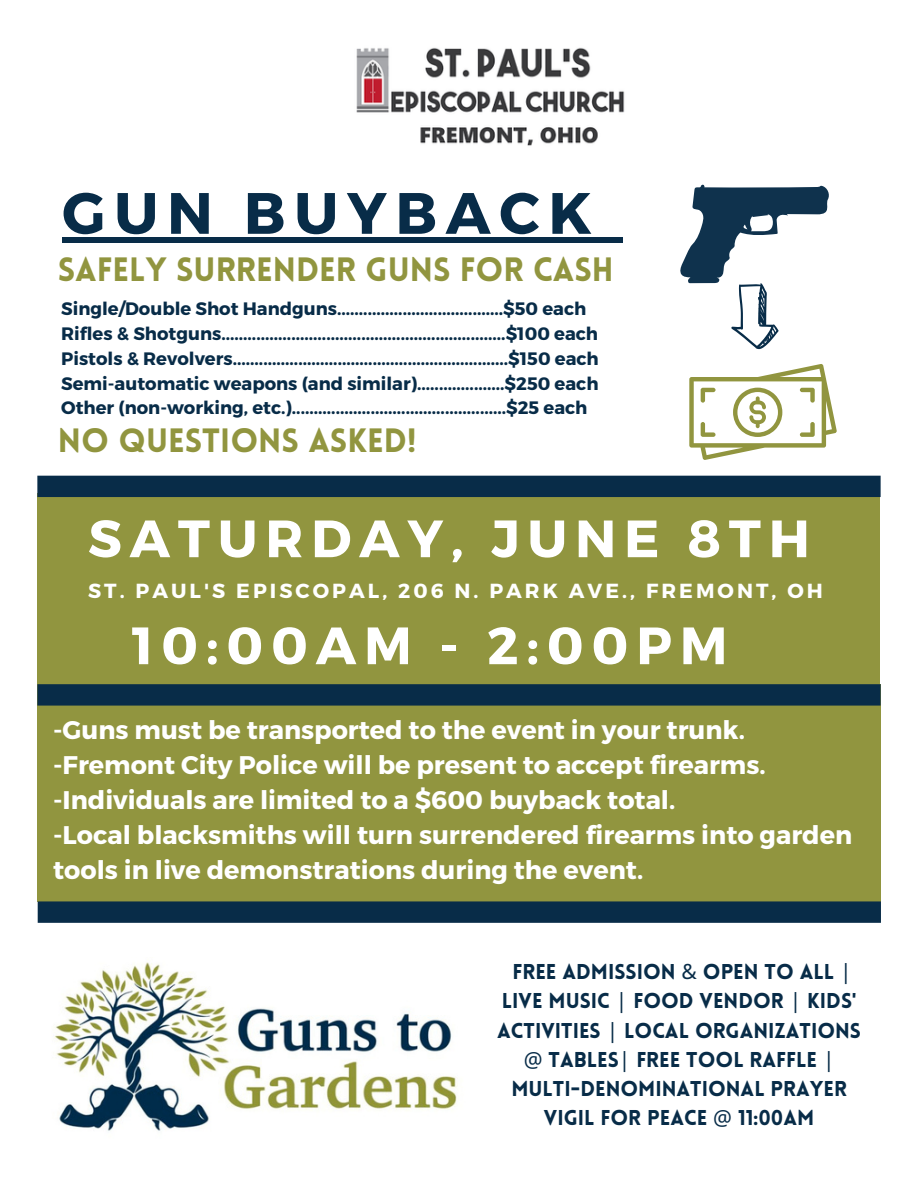
<style>
.page{position:relative;width:918px;height:1188px;background:#fff}
.page>*{position:absolute;margin:0;border:0;box-sizing:border-box;transform-origin:0 0}
.t1{font:700 58.2px "Montserrat";letter-spacing:.15em;color:#082c48}
.t2{font:700 52.35px "Montserrat";letter-spacing:.15em;color:#fff}
.t3{font:900 33px "Lovelo";color:#91953f}
.t4{font:700 25.5px/34.8px "Montserrat";color:#fff}
.t5{font:900 21px/29.2px "Lovelo";color:#082c48;text-align:center}
.t6{font:700 20.4px "Montserrat";letter-spacing:.15em;color:#fff}
.t7{font:700 18px "Montserrat";color:#082c48}
.s1{font-family:"Noto Sans";font-weight:400}
</style>
<div class="page">
<div style="left:37px;top:493px;width:843px;height:200px;background:#91953f"></div>
<div style="left:37px;top:476px;width:844px;height:21px;background:#082c48"></div>
<div style="left:37px;top:684px;width:844px;height:217px;background:#91953f"></div>
<div style="left:37px;top:684px;width:844px;height:22px;background:#082c48"></div>
<svg style="left:689px;top:364px;width:148px;height:96px"></svg>
<svg style="left:680px;top:185px;width:149px;height:164px"></svg>
<div style="left:38px;top:901px;width:843px;height:22px;background:#082c48"></div>
<img style="left:356px;top:47px;width:269px;height:99px">
<img style="left:54px;top:962px;width:404px;height:169px">
<div style="left:62px;top:237px;width:539px;height:6px;background:#082c48"></div>
<div style="left:601px;top:237px;width:22px;height:6px;background:#082c48"></div>
<p class="t1" style="left:62px;top:175px;width:531px">GUN BUYBACK</p>
<p class="t3" style="left:58px;top:257px;width:557px">SAFELY SURRENDER GUNS FOR CASH</p>
<p class="t7" style="left:61px;top:297px;width:527px">Single/Double Shot Handguns......................................$50 each</p>
<p class="t7" style="left:61px;top:322px;width:538px">Rifles &amp; Shotguns.................................................................$100 each</p>
<p class="t7" style="left:61px;top:347px;width:539px">Pistols &amp; Revolvers...............................................................$150 each</p>
<h1 class="t7" style="left:61px;top:372px;width:539px">Semi-automatic weapons (and similar)....................$250 each</h1>
<h4 class="t7" style="left:61px;top:396px;width:528px">Other (non-working, etc.).................................................$25 each</h4>
<h2 class="t3" style="left:58px;top:427px;width:360px">NO QUESTIONS ASKED!</h2>
<h2 class="t2" style="left:88px;top:505px;width:723px">SATURDAY, JUNE 8TH</h2>
<p class="t6" style="left:88px;top:578px;width:736px">ST. PAUL'S EPISCOPAL, 206 N. PARK AVE., FREMONT, OH</p>
<p class="t2" style="left:132px;top:612px;width:597px">10:00AM - 2:00PM</p>
<p class="t4" style="left:53px;top:711px;width:801px">-Guns must be transported to the event in your trunk. -Fremont City Police will be present to accept firearms. -Individuals are limited to a $600 buyback total.<br>-Local blacksmiths will turn surrendered firearms into garden tools in live demonstrations during the event.</p>
<h1 class="t5" style="left:497px;top:959px;width:365px">FREE ADMISSION <span class="s1">&amp;</span> OPEN TO ALL <span class="s1">|<br></span>LIVE MUSIC <span class="s1">|</span> FOOD VENDOR <span class="s1">|</span> KIDS'<br>ACTIVITIES <span class="s1">|</span> LOCAL ORGANIZATIONS <span class="s1">@</span> TABLES<span class="s1">|</span> FREE TOOL RAFFLE <span class="s1">|<br></span>MULTI-DENOMINATIONAL PRAYER<br>VIGIL FOR PEACE <span class="s1">@</span> 11:00AM</h1>
</div>
